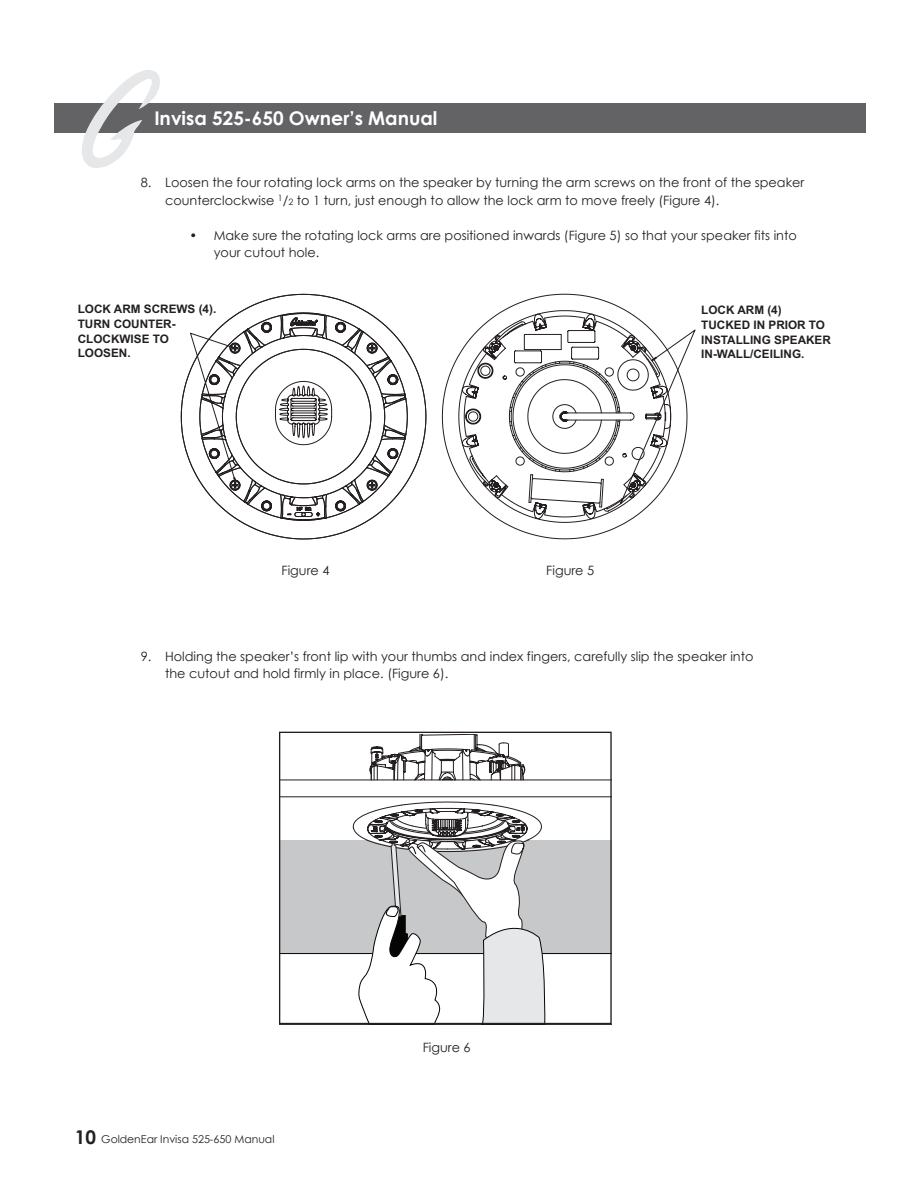
<style>
.page{position:relative;width:918px;height:1188px;background:#fff}
.page>*{position:absolute;margin:0;border:0;box-sizing:border-box;transform-origin:0 0}
.t1{font:700 18.9px "Century Gothic";color:#fff}
.t2{font:700 18.9px "Century Gothic";color:#231f20}
.t3{font:12.9px/17.5px "Century Gothic";color:#231f20}
.t4{font:700 11.7px/14.7px "Arial";color:#231f20}
.t5{font:10.8px "Century Gothic";color:#231f20}
.s1{font-size:8.7px}
</style>
<div class="page">
<div style="left:54px;top:103px;width:811px;height:30px;background:#636366"></div>
<svg style="left:82px;top:70px;width:78px;height:98px"></svg>
<svg style="left:180px;top:294px;width:451px;height:245px"></svg>
<svg style="left:461px;top:313px;width:235px;height:210px"></svg>
<svg style="left:280px;top:734px;width:331px;height:291px"></svg>
<div style="left:279px;top:732px;width:333px;height:292px;border:1px solid #231f20"></div>
<p class="t1" style="left:154px;top:106px;width:285px">Invisa 525-650 Owner’s Manual</p>
<p class="t3" style="left:165px;top:173px;width:641px;text-indent:-24px">8. Loosen the four rotating lock arms on the speaker by turning the arm screws on the front of the speaker counterclockwise <sup>1</sup>/<span class="s1">2</span> to 1 turn, just enough to allow the lock arm to move freely (Figure 4).</p>
<p class="t3" style="left:214px;top:226px;width:585px;text-indent:-24px">• Make sure the rotating lock arms are positioned inwards (Figure 5) so that your speaker fits into your cutout hole.</p>
<p class="t4" style="left:78px;top:302px;width:140px">LOCK ARM SCREWS (4).<br>TURN COUNTER-<br>CLOCKWISE TO<br>LOOSEN.</p>
<p class="t3" style="left:281px;top:562px;width:50px">Figure 4</p>
<p class="t3" style="left:546px;top:562px;width:50px">Figure 5</p>
<p class="t4" style="left:701px;top:303px;width:131px">LOCK ARM (4)<br>TUCKED IN PRIOR TO<br>INSTALLING SPEAKER<br>IN-WALL/CEILING.</p>
<p class="t3" style="left:165px;top:647px;width:590px;text-indent:-24px">9. Holding the speaker’s front lip with your thumbs and index fingers, carefully slip the speaker into the cutout and hold firmly in place. (Figure 6).</p>
<p class="t2" style="left:75px;top:1125px;width:23px">10</p>
<p class="t5" style="left:101px;top:1133px;width:175px">GoldenEar Invisa 525-650 Manual</p>
<p class="t3" style="left:423px;top:1039px;width:50px">Figure 6</p>
</div>
